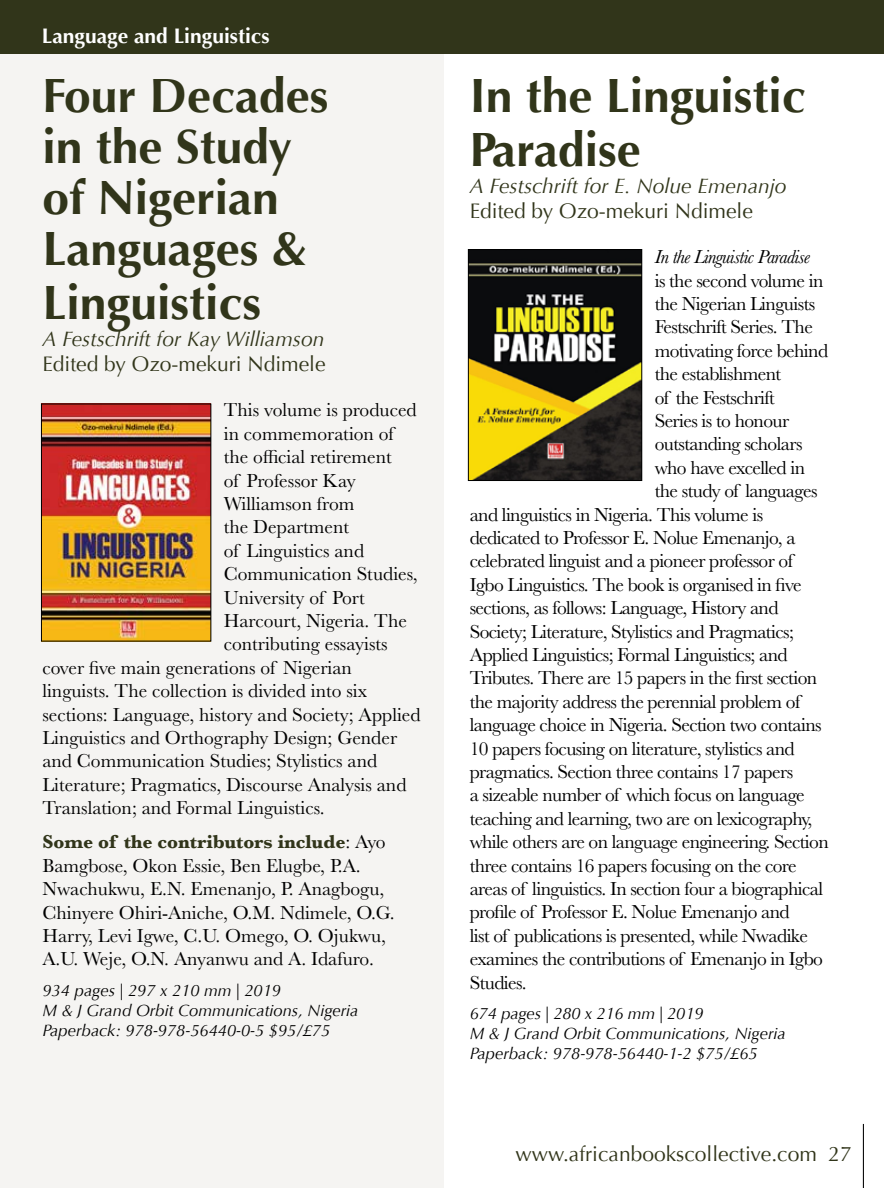
<style>
.page{position:relative;width:884px;height:1188px;background:#fff}
.page>*{position:absolute;margin:0;border:0;box-sizing:border-box;transform-origin:0 0}
.t1{font:700 48px/51.8px "Optima";color:#31351a}
.t2{font:21px "Optima";color:#31351a}
.t3{font:italic 21px "Optima";color:#31351a}
.t4{font:700 21px "Optima";color:#fff}
.t5{font:19.5px "Baskerville";letter-spacing:-.03em;color:#000}
.t6{font:19.5px/23.4px "Baskerville";color:#000}
.t7{font:italic 19.5px "Baskerville";letter-spacing:-.03em;color:#000}
.t8{font:italic 16.5px/19.8px "Optima";color:#000}
.s1{font-weight:700;color:#31351a}
</style>
<div class="page">
<hr style="left:863px;top:1124px;width:1px;height:64px;background:#000">
<div style="left:0;top:48px;width:444px;height:1140px;background:#f5f4f2"></div>
<div style="left:0;top:0;width:884px;height:54px;background:#31351a"></div>
<img style="left:43px;top:406px;width:166px;height:233px">
<div style="left:41px;top:404px;width:170px;height:237px;border:1px solid #000"></div>
<img style="left:470px;top:251px;width:170px;height:228px">
<div style="left:468px;top:249px;width:174px;height:232px;border:1px solid #000"></div>
<p class="t4" style="left:42px;top:24px;width:229px">Language and Linguistics</p>
<h1 class="t1" style="left:42px;top:71px;width:287px">Four Decades in the Study of Nigerian<br>Languages &amp;<br>Linguistics</h1>
<p class="t3" style="left:42px;top:327px;width:284px">A Festschrift for Kay Williamson</p>
<p class="t2" style="left:42px;top:352px;width:285px">Edited by Ozo-mekuri Ndimele</p>
<p class="t6" style="left:224px;top:399px;width:194px">This volume is produced</p>
<p class="t6" style="left:224px;top:422px;width:172px">in commemoration of</p>
<p class="t6" style="left:224px;top:446px;width:170px">the official retirement</p>
<p class="t6" style="left:224px;top:469px;width:134px">of Professor Kay</p>
<p class="t6" style="left:224px;top:492px;width:132px">Williamson from</p>
<p class="t6" style="left:224px;top:516px;width:127px">the Department</p>
<p class="t6" style="left:224px;top:539px;width:142px">of Linguistics and</p>
<p class="t6" style="left:224px;top:563px;width:195px">Communication Studies,</p>
<p class="t6" style="left:224px;top:586px;width:142px">University of Port</p>
<p class="t6" style="left:224px;top:609px;width:185px">Harcourt, Nigeria. The</p>
<p class="t6" style="left:224px;top:633px;width:165px">contributing essayists</p>
<p class="t6" style="left:42px;top:656px;width:311px">cover five main generations of Nigerian</p>
<p class="t6" style="left:42px;top:680px;width:326px">linguists. The collection is divided into six</p>
<p class="t6" style="left:42px;top:703px;width:380px">sections: Language, history and Society; Applied</p>
<p class="t6" style="left:42px;top:726px;width:356px">Linguistics and Orthography Design; Gender</p>
<p class="t6" style="left:42px;top:750px;width:336px">and Communication Studies; Stylistics and</p>
<p class="t6" style="left:42px;top:773px;width:366px">Literature; Pragmatics, Discourse Analysis and</p>
<p class="t6" style="left:42px;top:797px;width:284px">Translation; and Formal Linguistics.</p>
<p class="t6" style="left:42px;top:831px;width:354px"><span class="s1">Some of the contributors include</span>: Ayo Bamgbose, Okon Essie, Ben Elugbe, P.A.<br>Nwachukwu, E.N. Emenanjo, P. Anagbogu, Chinyere Ohiri-Aniche, O.M. Ndimele, O.G.<br>Harry, Levi Igwe, C.U. Omego, O. Ojukwu, A.U. Weje, O.N. Anyanwu and A. Idafuro.</p>
<p class="t8" style="left:42px;top:981px;width:318px">934 pages | 297 x 210 mm | 2019<br>M &amp; J Grand Orbit Communications, Nigeria<br>Paperback: 978-978-56440-0-5 $95/£75</p>
<h1 class="t1" style="left:470px;top:69px;width:338px;line-height:54px">In the Linguistic<br>Paradise</h1>
<p class="t3" style="left:470px;top:174px;width:318px">A Festschrift for E. Nolue Emenanjo</p>
<p class="t2" style="left:470px;top:199px;width:285px">Edited by Ozo-mekuri Ndimele</p>
<p class="t7" style="left:655px;top:244px;width:157px">In the Linguistic Paradise</p>
<p class="t5" style="left:655px;top:268px;width:170px">is the second volume in</p>
<p class="t5" style="left:655px;top:291px;width:162px">the Nigerian Linguists</p>
<p class="t5" style="left:655px;top:315px;width:160px">Festschrift Series. The</p>
<p class="t5" style="left:655px;top:338px;width:175px">motivating force behind</p>
<p class="t5" style="left:655px;top:361px;width:128px">the establishment</p>
<p class="t5" style="left:655px;top:385px;width:122px">of the Festschrift</p>
<p class="t5" style="left:655px;top:408px;width:136px">Series is to honour</p>
<p class="t5" style="left:655px;top:432px;width:149px">outstanding scholars</p>
<p class="t5" style="left:655px;top:455px;width:152px">who have excelled in</p>
<p class="t5" style="left:655px;top:478px;width:164px">the study of languages</p>
<p class="t5" style="left:470px;top:502px;width:295px">and linguistics in Nigeria. This volume is</p>
<p class="t5" style="left:470px;top:525px;width:327px">dedicated to Professor E. Nolue Emenanjo, a</p>
<p class="t5" style="left:470px;top:549px;width:325px">celebrated linguist and a pioneer professor of</p>
<p class="t5" style="left:470px;top:572px;width:333px">Igbo Linguistics. The book is organised in five</p>
<p class="t5" style="left:470px;top:595px;width:310px">sections, as follows: Language, History and</p>
<p class="t5" style="left:470px;top:619px;width:326px">Society; Literature, Stylistics and Pragmatics;</p>
<p class="t5" style="left:470px;top:642px;width:319px">Applied Linguistics; Formal Linguistics; and</p>
<p class="t5" style="left:470px;top:666px;width:349px">Tributes. There are 15 papers in the first section</p>
<p class="t5" style="left:470px;top:689px;width:332px">the majority address the perennial problem of</p>
<p class="t5" style="left:470px;top:712px;width:353px">language choice in Nigeria. Section two contains</p>
<p class="t5" style="left:470px;top:736px;width:326px">10 papers focusing on literature, stylistics and</p>
<p class="t5" style="left:470px;top:759px;width:325px">pragmatics. Section three contains 17 papers</p>
<p class="t5" style="left:470px;top:783px;width:337px">a sizeable number of which focus on language</p>
<p class="t5" style="left:470px;top:806px;width:344px">teaching and learning, two are on lexicography,</p>
<p class="t5" style="left:470px;top:829px;width:361px">while others are on language engineering. Section</p>
<p class="t5" style="left:470px;top:853px;width:329px">three contains 16 papers focusing on the core</p>
<p class="t5" style="left:470px;top:876px;width:355px">areas of linguistics. In section four a biographical</p>
<p class="t5" style="left:470px;top:900px;width:321px">profile of Professor E. Nolue Emenanjo and</p>
<p class="t5" style="left:470px;top:923px;width:340px">list of publications is presented, while Nwadike</p>
<p class="t5" style="left:470px;top:946px;width:355px">examines the contributions of Emenanjo in Igbo</p>
<p class="t5" style="left:470px;top:970px;width:58px">Studies.</p>
<p class="t8" style="left:470px;top:1004px;width:318px">674 pages | 280 x 216 mm | 2019<br>M &amp; J Grand Orbit Communications, Nigeria<br>Paperback: 978-978-56440-1-2 $75/£65</p>
<p class="t2" style="left:516px;top:1142px;width:338px">www.africanbookscollective.com 27</p>
</div>
